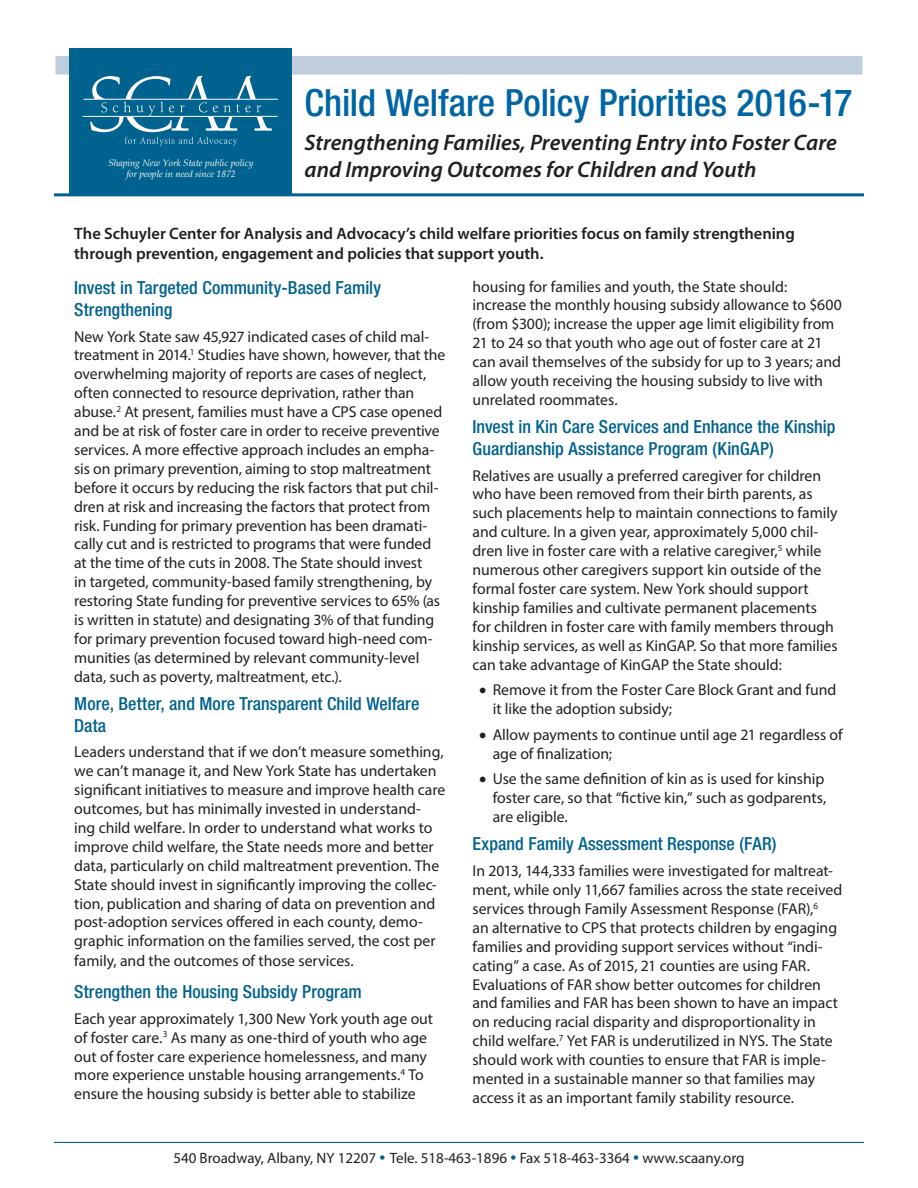
<style>
.page{position:relative;width:918px;height:1188px;background:#fff}
.page>*{position:absolute;margin:0;border:0;box-sizing:border-box;transform-origin:0 0}
.t1{font:500 condensed 37.5px "Helvetica Neue LT Std";color:#0065a4}
.t2{font:italic 600 22.5px/27px "Myriad Pro";color:#231f20}
.Subheading{font:500 condensed 18px/21.6px "Helvetica Neue LT Std";color:#00628e}
.Subheading-2{font:600 16.5px/19.8px "Myriad Pro";color:#231f20}
.Content{font:15.75px/18.9px "Myriad Pro";letter-spacing:-.005em;color:#231f20}
.Content-2{font:15px "Myriad Pro";color:#231f20}
.t3{font:italic 9.45px/11.2px "Book Antiqua";color:#fff;text-align:center}
.s1{font-size:21px;color:#00628e}
</style>
<div class="page">
<div style="left:54px;top:54px;width:810px;height:22px;background:#bfcddc;border:2px solid #fff"></div>
<div style="left:69px;top:48px;width:222px;height:147px;background:#00628e"></div>
<svg style="left:90px;top:76px;width:182px;height:70px"></svg>
<hr style="left:83px;top:116px;width:195px;height:1px;background:#fff">
<hr style="left:83px;top:99px;width:195px;height:1px;background:#fff">
<hr style="left:54px;top:193px;width:810px;height:3px;background:#00628e">
<hr style="left:54px;top:1142px;width:810px;height:1px;background:#00628e">
<p class="t3" style="left:109px;top:157px;width:146px">Shaping New York State public policy for people in need since 1872</p>
<p class="t1" style="left:305px;top:80px;width:549px">Child Welfare Policy Priorities 2016-17</p>
<p class="t2" style="left:305px;top:128px;width:534px">Strengthening Families, Preventing Entry into Foster Care and Improving Outcomes for Children and Youth</p>
<p class="Subheading-2" style="left:74px;top:223px;width:722px">The Schuyler Center for Analysis and Advocacy’s child welfare priorities focus on family strengthening through prevention, engagement and policies that support youth.</p>
<p class="Subheading" style="left:74px;top:277px;width:308px">Invest in Targeted Community-Based Family<br>Strengthening</p>
<p class="Content" style="left:74px;top:327px;width:373px">New York State saw 45,927 indicated cases of child mal&shy;treatment in 2014.<sup>1</sup> Studies have shown, however, that the overwhelming majority of reports are cases of neglect, often connected to resource deprivation, rather than abuse.<sup>2</sup> At present, families must have a CPS case opened and be at risk of foster care in order to receive preventive services. A more effective approach includes an empha&shy;sis on primary prevention, aiming to stop maltreatment before it occurs by reducing the risk factors that put chil&shy;dren at risk and increasing the factors that protect from risk. Funding for primary prevention has been dramati&shy;cally cut and is restricted to programs that were funded at the time of the cuts in 2008. The State should invest<br>in targeted, community-based family strengthening, by restoring State funding for preventive services to 65% (as is written in statute) and designating 3% of that funding for primary prevention focused toward high-need com&shy;munities (as determined by relevant community-level data, such as poverty, maltreatment, etc.).</p>
<p class="Subheading" style="left:74px;top:693px;width:347px">More, Better, and More Transparent Child Welfare<br>Data</p>
<p class="Content" style="left:74px;top:742px;width:373px">Leaders understand that if we don’t measure something, we can’t manage it, and New York State has undertaken significant initiatives to measure and improve health care outcomes, but has minimally invested in understand&shy;ing child welfare. In order to understand what works to improve child welfare, the State needs more and better data, particularly on child maltreatment prevention. The State should invest in significantly improving the collec&shy;tion, publication and sharing of data on prevention and post-adoption services offered in each county, demo&shy;graphic information on the families served, the cost per family, and the outcomes of those services.</p>
<p class="Subheading" style="left:74px;top:981px;width:289px">Strengthen the Housing Subsidy Program</p>
<p class="Content" style="left:74px;top:1009px;width:360px">Each year approximately 1,300 New York youth age out of foster care.<sup>3</sup> As many as one-third of youth who age out of foster care experience homelessness, and many more experience unstable housing arrangements.<sup>4</sup> To ensure the housing subsidy is better able to stabilize</p>
<p class="Content" style="left:472px;top:277px;width:371px">housing for families and youth, the State should: increase the monthly housing subsidy allowance to $600 (from $300); increase the upper age limit eligibility from 21 to 24 so that youth who age out of foster care at 21 can avail themselves of the subsidy for up to 3 years; and allow youth receiving the housing subsidy to live with unrelated roommates.</p>
<p class="Subheading" style="left:472px;top:416px;width:364px">Invest in Kin Care Services and Enhance the Kinship<br>Guardianship Assistance Program (KinGAP)</p>
<p class="Content" style="left:472px;top:466px;width:367px">Relatives are usually a preferred caregiver for children who have been removed from their birth parents, as such placements help to maintain connections to family and culture. In a given year, approximately 5,000 chil&shy;dren live in foster care with a relative caregiver,<sup>5</sup> while numerous other caregivers support kin outside of the formal foster care system. New York should support kinship families and cultivate permanent placements for children in foster care with family members through kinship services, as well as KinGAP. So that more families can take advantage of KinGAP the State should:</p>
<p class="Content" style="left:493px;top:680px;width:345px;text-indent:-14px">• Remove it from the Foster Care Block Grant and fund it like the adoption subsidy;</p>
<p class="Content" style="left:493px;top:725px;width:352px;text-indent:-14px">• Allow payments to continue until age 21 regardless of age of finalization;</p>
<p class="Content" style="left:493px;top:769px;width:335px;text-indent:-14px">• Use the same definition of kin as is used for kinship foster care, so that “fictive kin,” such as godparents, are eligible.</p>
<p class="Subheading" style="left:472px;top:833px;width:306px">Expand Family Assessment Response (FAR)</p>
<p class="Content" style="left:472px;top:861px;width:371px">In 2013, 144,333 families were investigated for maltreat&shy;ment, while only 11,667 families across the state received services through Family Assessment Response (FAR),<sup>6<br></sup>an alternative to CPS that protects children by engaging families and providing support services without “indi&shy;cating” a case. As of 2015, 21 counties are using FAR.<br>Evaluations of FAR show better outcomes for children and families and FAR has been shown to have an impact on reducing racial disparity and disproportionality in child welfare.<sup>7</sup> Yet FAR is underutilized in NYS. The State should work with counties to ensure that FAR is imple&shy;mented in a sustainable manner so that families may access it as an important family stability resource.</p>
<p class="Content-2" style="left:173px;top:1149px;width:573px">540 Broadway, Albany, NY 12207 <span class="s1">•</span> Tele. 518-463-1896 <span class="s1">•</span> Fax 518-463-3364 <span class="s1">•</span> www.scaany.org</p>
</div>
